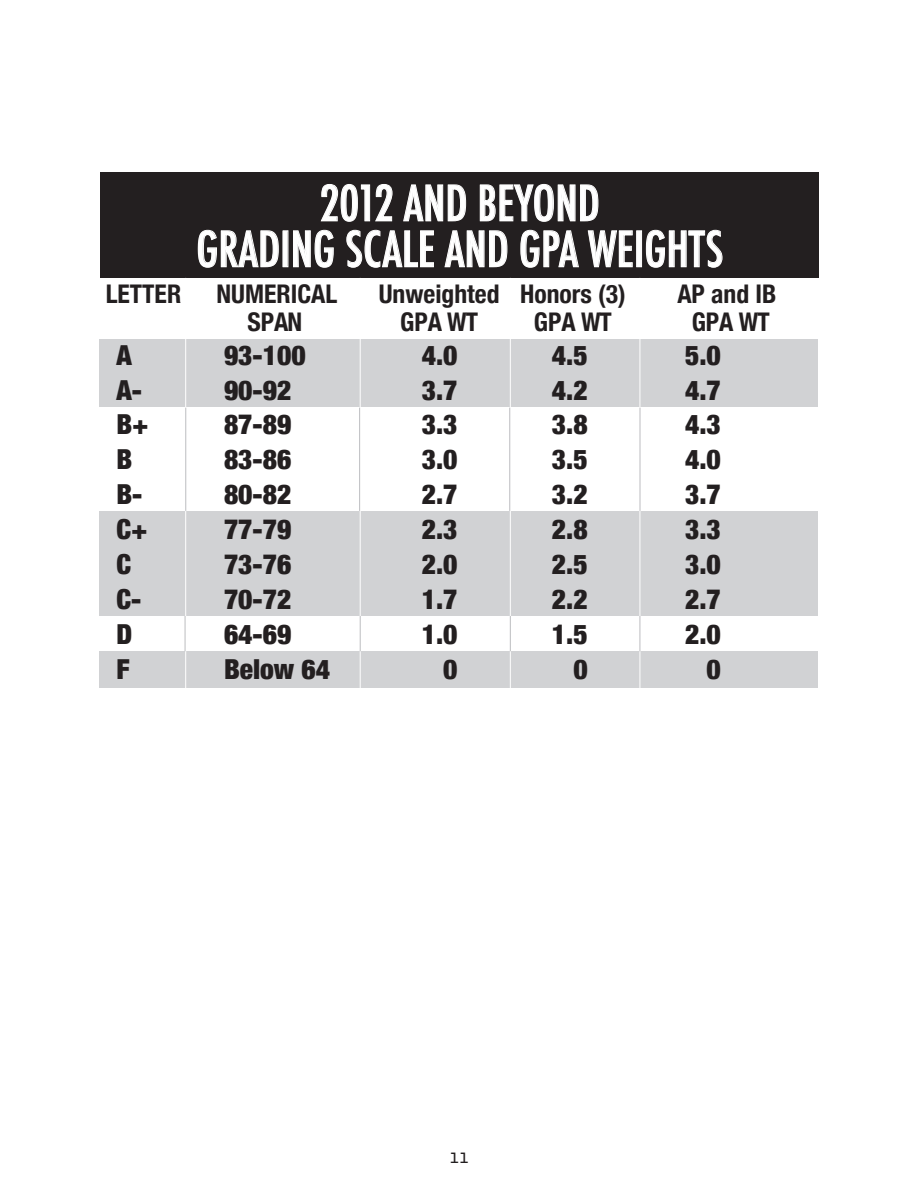
<style>
.page{position:relative;width:918px;height:1188px;background:#fff}
.page>*{position:absolute;margin:0;border:0;box-sizing:border-box;transform-origin:0 0}
.t1{font:500 condensed 47.7px/45.9px "Futura";color:#fff;text-align:center}
.t2{font:900 condensed 27.6px "Helvetica Neue";color:#231f20}
.t3{font:700 condensed 25.65px "Helvetica Neue";color:#231f20}
.t4{font:19.5px "Cera PRO";color:#231f20}
</style>
<div class="page">
<div style="left:99px;top:340px;width:719px;height:67px;background:#d1d2d4"></div>
<div style="left:99px;top:651px;width:719px;height:37px;background:#d1d2d4"></div>
<div style="left:99px;top:511px;width:719px;height:105px;background:#d1d2d4"></div>
<div style="left:100px;top:173px;width:719px;height:105px;background:#231f20"></div>
<svg style="left:198px;top:230px;width:81px;height:38px"></svg>
<svg style="left:293px;top:183px;width:340px;height:85px"></svg>
<div style="left:636px;top:230px;width:6px;height:37px;border:1px solid #fff"></div>
<svg style="left:646px;top:230px;width:77px;height:38px"></svg>
<hr style="left:185px;top:278px;width:1px;height:410px;background:#fff">
<hr style="left:360px;top:278px;width:1px;height:410px;background:#fff">
<hr style="left:510px;top:278px;width:1px;height:410px;background:#fff">
<hr style="left:640px;top:278px;width:1px;height:410px;background:#fff">
<hr style="left:185px;top:408px;width:1px;height:103px;background:#bcbdc0">
<hr style="left:359px;top:408px;width:1px;height:103px;background:#bcbdc0">
<hr style="left:509px;top:408px;width:1px;height:103px;background:#bcbdc0">
<hr style="left:640px;top:408px;width:1px;height:103px;background:#bcbdc0">
<hr style="left:185px;top:616px;width:1px;height:35px;background:#bcbdc0">
<hr style="left:360px;top:616px;width:1px;height:35px;background:#bcbdc0">
<hr style="left:510px;top:616px;width:1px;height:35px;background:#bcbdc0">
<hr style="left:640px;top:616px;width:1px;height:35px;background:#bcbdc0">
<h1 class="t1" style="left:196px;top:181px;width:529px">2012 AND BEYOND<br>GRADING SCALE AND GPA WEIGHTS</h1>
<p class="t3" style="left:106px;top:273px;width:77px">LETTER</p>
<p class="t3" style="left:217px;top:273px;width:122px">NUMERICAL</p>
<p class="t3" style="left:379px;top:273px;width:248px">Unweighted Honors (3)</p>
<p class="t3" style="left:677px;top:273px;width:100px">AP and IB</p>
<p class="t3" style="left:248px;top:300px;width:56px">SPAN</p>
<p class="t3" style="left:400px;top:300px;width:80px">GPA WT</p>
<p class="t3" style="left:534px;top:300px;width:80px">GPA WT</p>
<p class="t3" style="left:692px;top:300px;width:80px">GPA WT</p>
<p class="t2" style="left:116px;top:332px;width:17px">A</p>
<p class="t2" style="left:224px;top:332px;width:83px">93-100</p>
<p class="t2" style="left:422px;top:332px;width:37px">4.0</p>
<p class="t2" style="left:552px;top:332px;width:37px">4.5</p>
<p class="t2" style="left:685px;top:332px;width:37px">5.0</p>
<p class="t2" style="left:116px;top:367px;width:27px">A-</p>
<p class="t2" style="left:224px;top:367px;width:69px">90-92</p>
<p class="t2" style="left:422px;top:367px;width:37px">3.7</p>
<p class="t2" style="left:552px;top:367px;width:37px">4.2</p>
<p class="t2" style="left:685px;top:367px;width:37px">4.7</p>
<p class="t2" style="left:116px;top:402px;width:34px">B+</p>
<p class="t2" style="left:224px;top:402px;width:69px">87-89</p>
<p class="t2" style="left:422px;top:402px;width:37px">3.3</p>
<p class="t2" style="left:552px;top:402px;width:37px">3.8</p>
<p class="t2" style="left:685px;top:402px;width:37px">4.3</p>
<p class="t2" style="left:116px;top:437px;width:17px">B</p>
<p class="t2" style="left:224px;top:437px;width:69px">83-86</p>
<p class="t2" style="left:422px;top:437px;width:37px">3.0</p>
<p class="t2" style="left:552px;top:437px;width:37px">3.5</p>
<p class="t2" style="left:685px;top:437px;width:37px">4.0</p>
<p class="t2" style="left:116px;top:472px;width:27px">B-</p>
<p class="t2" style="left:224px;top:472px;width:69px">80-82</p>
<p class="t2" style="left:422px;top:472px;width:37px">2.7</p>
<p class="t2" style="left:552px;top:472px;width:37px">3.2</p>
<p class="t2" style="left:685px;top:472px;width:37px">3.7</p>
<p class="t2" style="left:116px;top:507px;width:33px">C+</p>
<p class="t2" style="left:224px;top:507px;width:69px">77-79</p>
<p class="t2" style="left:422px;top:507px;width:37px">2.3</p>
<p class="t2" style="left:552px;top:507px;width:37px">2.8</p>
<p class="t2" style="left:685px;top:507px;width:37px">3.3</p>
<p class="t2" style="left:116px;top:541px;width:16px">C</p>
<p class="t2" style="left:224px;top:541px;width:69px">73-76</p>
<p class="t2" style="left:422px;top:541px;width:37px">2.0</p>
<p class="t2" style="left:552px;top:541px;width:37px">2.5</p>
<p class="t2" style="left:685px;top:541px;width:37px">3.0</p>
<p class="t2" style="left:116px;top:576px;width:26px">C-</p>
<p class="t2" style="left:224px;top:576px;width:69px">70-72</p>
<p class="t2" style="left:422px;top:576px;width:37px">1.7</p>
<p class="t2" style="left:552px;top:576px;width:37px">2.2</p>
<p class="t2" style="left:685px;top:576px;width:37px">2.7</p>
<p class="t2" style="left:116px;top:611px;width:17px">D</p>
<p class="t2" style="left:224px;top:611px;width:69px">64-69</p>
<p class="t2" style="left:422px;top:611px;width:37px">1.0</p>
<p class="t2" style="left:552px;top:611px;width:37px">1.5</p>
<p class="t2" style="left:685px;top:611px;width:37px">2.0</p>
<p class="t2" style="left:116px;top:646px;width:15px">F</p>
<p class="t2" style="left:224px;top:646px;width:108px">Below 64</p>
<p class="t2" style="left:443px;top:646px;width:16px">0</p>
<p class="t2" style="left:573px;top:646px;width:16px">0</p>
<p class="t2" style="left:707px;top:646px;width:16px">0</p>
<p class="t4" style="left:449px;top:1144px;width:21px">11</p>
</div>
